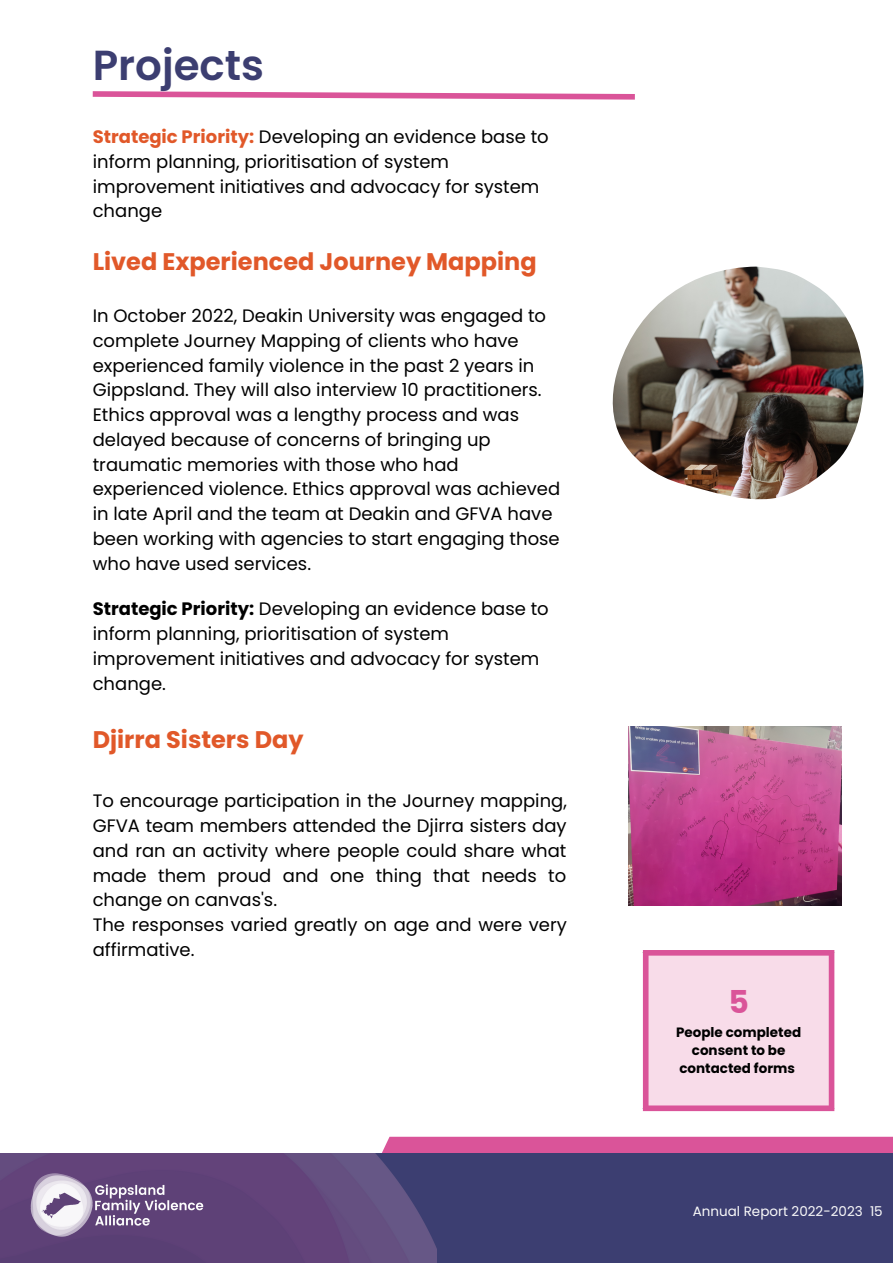
<style>
.page{position:relative;width:893px;height:1264px;background:#fff}
.page>*{position:absolute;margin:0;border:0;box-sizing:border-box;transform-origin:0 0}
.t1{font:600 42px "Poppins";color:#3c3e71}
.t2{font:700 31.5px "Poppins";color:#da5499}
.t3{font:700 24px "Poppins";color:#e15829}
.t4{font:18px/24.8px "Poppins";color:#000}
.t5{font:700 13.5px/18px "Poppins";color:#000;text-align:center}
.t6{font:13.5px "Poppins";color:#fafafa}
.s1{font-weight:700;color:#e15829}
.s2{font-weight:700}
</style>
<div class="page">
<div style="left:382px;top:1136px;width:510px;height:17px;background:#da5499"></div>
<div style="left:0;top:1153px;width:892px;height:109px;background:#3c3e71"></div>
<img style="left:0;top:1153px;width:436px;height:109px">
<img style="left:28px;top:1171px;width:178px;height:67px">
<svg style="left:92px;top:91px;width:543px;height:9px"></svg>
<img style="left:628px;top:726px;width:213px;height:179px">
<div style="left:645px;top:952px;width:186px;height:156px;background:#f8dce9"></div>
<div style="left:643px;top:955px;width:5px;height:150px;background:#da5499"></div>
<div style="left:828px;top:955px;width:6px;height:150px;background:#da5499"></div>
<div style="left:643px;top:950px;width:191px;height:5px;background:#da5499"></div>
<div style="left:643px;top:1105px;width:191px;height:6px;background:#da5499"></div>
<img style="left:612px;top:266px;width:251px;height:234px">
<p class="t1" style="left:93px;top:36px;width:173px">Projects</p>
<p class="t4" style="left:93px;top:124px;width:457px"><span class="s1">Strategic Priority:</span> Developing an evidence base to inform planning, prioritisation of system improvement initiatives and advocacy for system change</p>
<p class="t3" style="left:93px;top:245px;width:445px">Lived Experienced Journey Mapping</p>
<p class="t4" style="left:93px;top:303px;width:455px">In October 2022, Deakin University was engaged to complete Journey Mapping of clients who have experienced family violence in the past 2 years in Gippsland. They will also interview 10 practitioners.</p>
<p class="t4" style="left:93px;top:402px;width:469px">Ethics approval was a lengthy process and was delayed because of concerns of bringing up traumatic memories with those who had experienced violence. Ethics approval was achieved in late April and the team at Deakin and GFVA have been working with agencies to start engaging those who have used services.</p>
<p class="t4" style="left:93px;top:596px;width:457px"><span class="s2">Strategic Priority:</span> Developing an evidence base to inform planning, prioritisation of system improvement initiatives and advocacy for system change.</p>
<p class="t3" style="left:93px;top:722px;width:212px">Djirra Sisters Day</p>
<p class="t4" style="left:93px;top:788px;width:475px;text-align:justify">To encourage participation in the Journey mapping, GFVA team members attended the Djirra sisters day and ran an activity where people could share what made them proud and one thing that needs to change on canvas's.</p>
<p class="t4" style="left:93px;top:912px;width:475px">The responses varied greatly on age and were very affirmative.</p>
<p class="t2" style="left:728px;top:980px;width:22px">5</p>
<p class="t5" style="left:676px;top:1023px;width:127px">People completed consent to be contacted forms</p>
<p class="t6" style="left:692px;top:1201px;width:191px">Annual Report 2022-2023 15</p>
</div>
